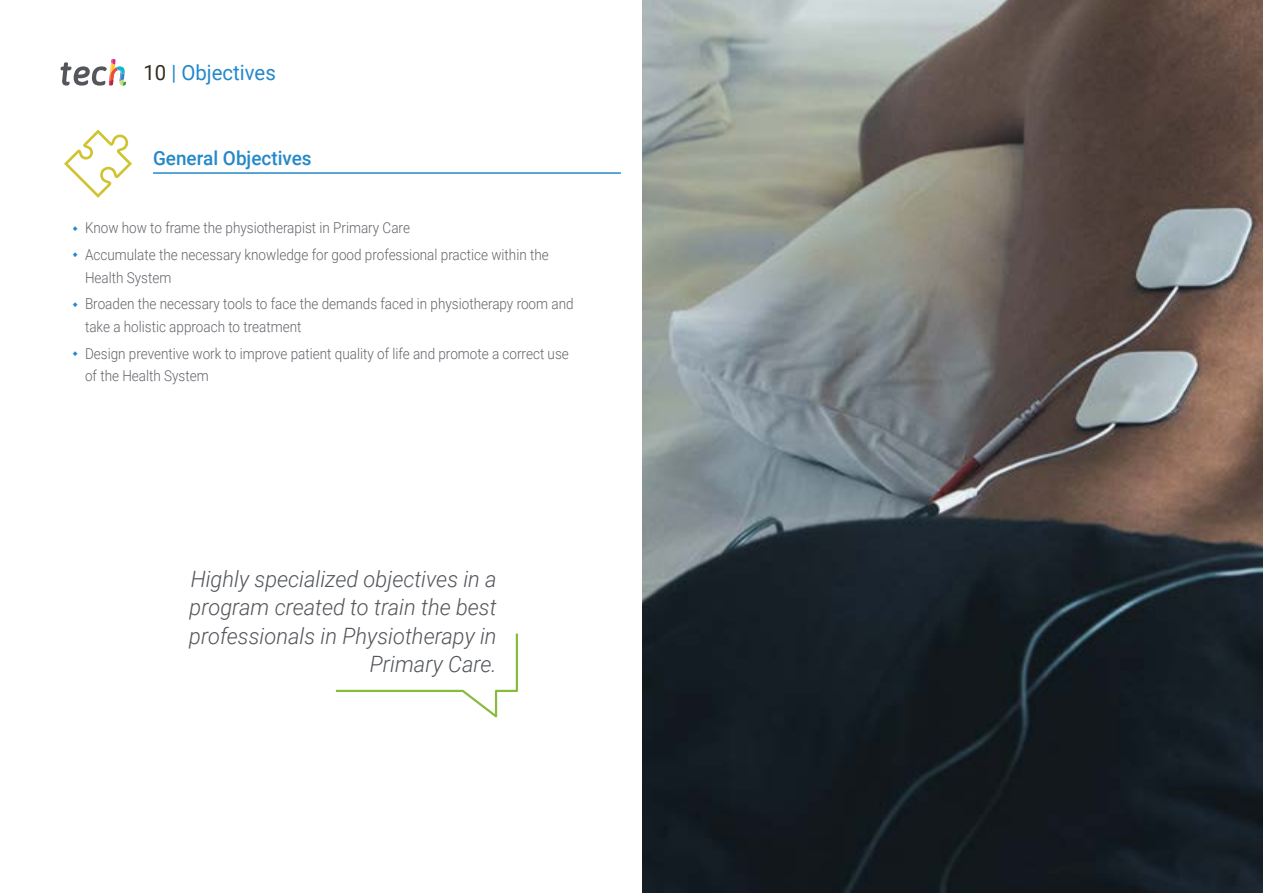
<style>
.page{position:relative;width:1263px;height:893px;background:#fff}
.page>*{position:absolute;margin:0;border:0;box-sizing:border-box;transform-origin:0 0}
.t1{font:italic 300 22.5px/28.5px "Roboto";color:#52555b;text-align:right}
.t2{font:21px "Roboto";color:#2488c9}
.t3{font:500 19.5px "Roboto";color:#2488c9}
.t4{font:300 15px/26.7px "Roboto";color:#61646a;scale:.9 1}
.s1{color:#312e20}
</style>
<div class="page">
<hr style="left:153px;top:173px;width:468px;height:1px;background:#2488c9">
<svg style="left:64px;top:130px;width:68px;height:68px"></svg>
<img style="left:642px;top:0;width:621px;height:893px">
<svg style="left:335px;top:633px;width:183px;height:85px"></svg>
<svg style="left:61px;top:59px;width:65px;height:27px"></svg>
<h2 class="t2" style="left:144px;top:57px;width:134px"><span class="s1">10</span> | Objectives</h2>
<h3 class="t3" style="left:153px;top:144px;width:160px">General Objectives</h3>
<p class="t4" style="left:85px;top:214px;width:517px">Know how to frame the physiotherapist in Primary Care<br>Accumulate the necessary knowledge for good professional practice within the</p>
<p class="t4" style="left:85px;top:263px;width:544px">Health System<br>Broaden the necessary tools to face the demands faced in physiotherapy room and</p>
<p class="t4" style="left:85px;top:313px;width:539px">take a holistic approach to treatment<br>Design preventive work to improve patient quality of life and promote a correct use</p>
<p class="t4" style="left:85px;top:362px;width:139px">of the Health System</p>
<h1 class="t1" style="left:189px;top:564px;width:309px">Highly specialized objectives in a program created to train the best professionals in Physiotherapy in<br>Primary Care.</h1>
</div>
